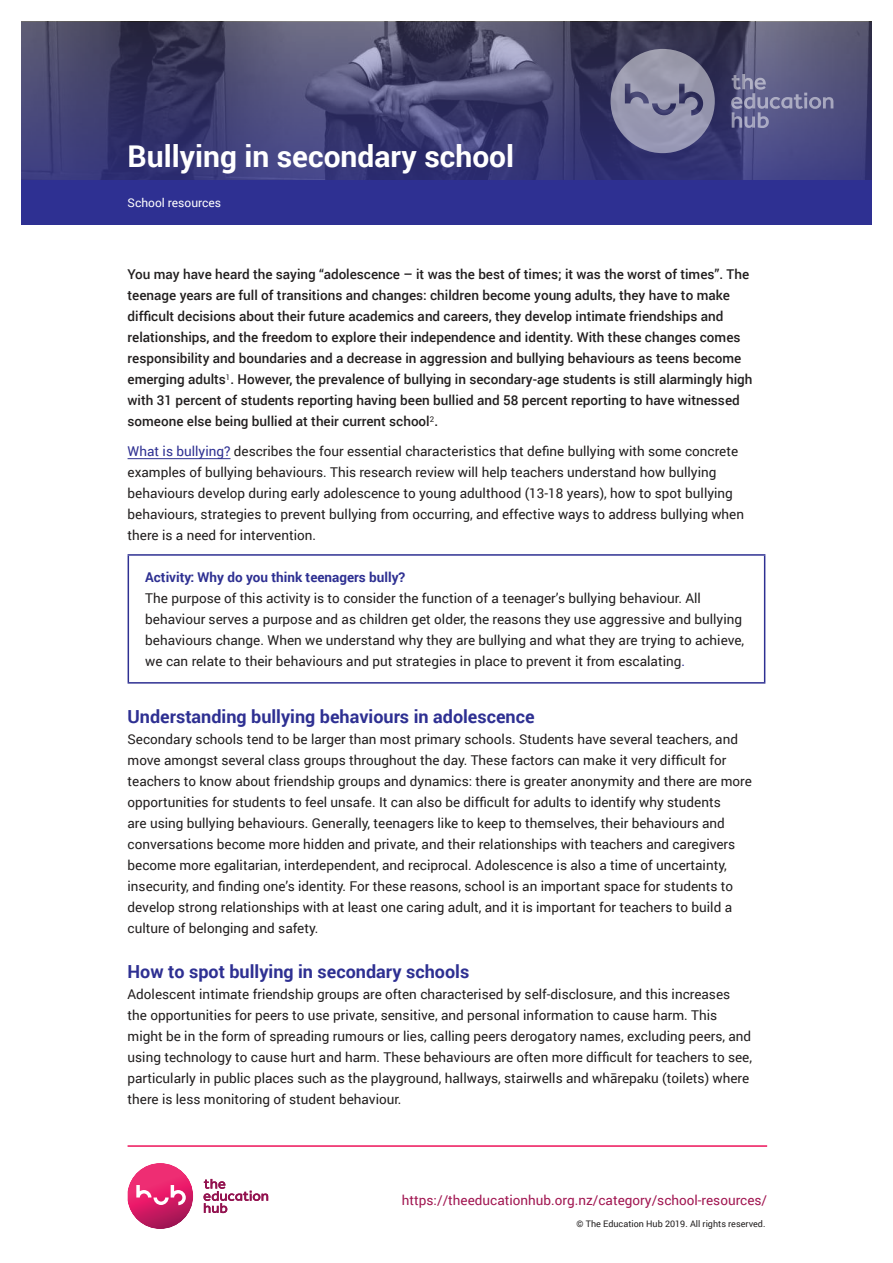
<style>
.page{position:relative;width:893px;height:1263px;background:#fff}
.page>*{position:absolute;margin:0;border:0;box-sizing:border-box;transform-origin:0 0}
.t1{font:700 30px "Roboto";color:#fff}
.t2{font:700 18px "Roboto";color:#2e3092}
.t3{font:13.5px/21px "Roboto";color:#221f1f}
.t4{font:500 13.5px/21px "Roboto";color:#221f1f}
.t5{font:13.5px "Roboto";color:#a11651}
.t6{font:700 13.5px "Roboto";color:#2e3092}
.t7{font:12px "Roboto";color:#fff}
.t8{font:9px "Roboto";color:#221f1f}
.s1{color:#2e3092}
</style>
<div class="page">
<img style="left:128px;top:1163px;width:65px;height:66px">
<hr style="left:128px;top:1145px;width:639px;height:2px;background:#ed135a">
<svg style="left:21px;top:22px;width:851px;height:158px;background:#444371"></svg>
<div style="left:21px;top:180px;width:851px;height:44px;background:#2e3092"></div>
<svg style="left:611px;top:49px;width:104px;height:104px;background:#7c7c99"></svg>
<svg style="left:731px;top:74px;width:102px;height:54px;background:#676790"></svg>
<svg style="left:136px;top:1185px;width:50px;height:20px"></svg>
<svg style="left:204px;top:1179px;width:64px;height:34px"></svg>
<hr style="left:128px;top:458px;width:103px;height:1px;background:#2e3092">
<hr style="left:128px;top:554px;width:637px;height:2px;background:#2e3092">
<hr style="left:128px;top:556px;width:1px;height:126px;background:#2e3092">
<hr style="left:764px;top:556px;width:1px;height:126px;background:#2e3092">
<hr style="left:128px;top:682px;width:637px;height:2px;background:#2e3092">
<h1 class="t1" style="left:128px;top:144px;width:388px">Bullying in secondary school</h1>
<p class="t7" style="left:128px;top:198px;width:95px">School resources</p>
<p class="t4" style="left:128px;top:265px;width:626px">You may have heard the saying “adolescence – it was the best of times; it was the worst of times”. The teenage years are full of transitions and changes: children become young adults, they have to make difficult decisions about their future academics and careers, they develop intimate friendships and relationships, and the freedom to explore their independence and identity. With these changes comes responsibility and boundaries and a decrease in aggression and bullying behaviours as teens become emerging adults<sup>1</sup>. However, the prevalence of bullying in secondary-age students is still alarmingly high with 31 percent of students reporting having been bullied and 58 percent reporting to have witnessed someone else being bullied at their current school<sup>2</sup>.</p>
<p class="t3" style="left:128px;top:440px;width:618px"><span class="s1">What is bullying?</span> describes the four essential characteristics that define bullying with some concrete examples of bullying behaviours. This research review will help teachers understand how bullying behaviours develop during early adolescence to young adulthood (13-18 years), how to spot bullying behaviours, strategies to prevent bullying from occurring, and effective ways to address bullying when there is a need for intervention.</p>
<p class="t6" style="left:145px;top:571px;width:262px">Activity: Why do you think teenagers bully?</p>
<p class="t3" style="left:145px;top:587px;width:600px">The purpose of this activity is to consider the function of a teenager’s bullying behaviour. All behaviour serves a purpose and as children get older, the reasons they use aggressive and bullying behaviours change. When we understand why they are bullying and what they are trying to achieve, we can relate to their behaviours and put strategies in place to prevent it from escalating<span class="s1">.</span></p>
<h2 class="t2" style="left:128px;top:709px;width:409px">Understanding bullying behaviours in adolescence</h2>
<p class="t3" style="left:128px;top:728px;width:626px">Secondary schools tend to be larger than most primary schools. Students have several teachers, and move amongst several class groups throughout the day. These factors can make it very difficult for teachers to know about friendship groups and dynamics: there is greater anonymity and there are more opportunities for students to feel unsafe. It can also be difficult for adults to identify why students<br>are using bullying behaviours. Generally, teenagers like to keep to themselves, their behaviours and conversations become more hidden and private, and their relationships with teachers and caregivers become more egalitarian, interdependent, and reciprocal. Adolescence is also a time of uncertainty, insecurity, and finding one’s identity. For these reasons, school is an important space for students to develop strong relationships with at least one caring adult, and it is important for teachers to build a culture of belonging and safety.</p>
<h2 class="t2" style="left:128px;top:964px;width:343px">How to spot bullying in secondary schools</h2>
<p class="t3" style="left:128px;top:983px;width:626px">Adolescent intimate friendship groups are often characterised by self-disclosure, and this increases the opportunities for peers to use private, sensitive, and personal information to cause harm. This might be in the form of spreading rumours or lies, calling peers derogatory names, excluding peers, and using technology to cause hurt and harm. These behaviours are often more difficult for teachers to see, particularly in public places such as the playground, hallways, stairwells and whārepaku (toilets) where there is less monitoring of student behaviour.</p>
<p class="t5" style="left:402px;top:1194px;width:367px">https://theeducationhub.org.nz/category/school-resources/</p>
<p class="t8" style="left:577px;top:1220px;width:190px">© The Education Hub 2019. All rights reserved.</p>
</div>
